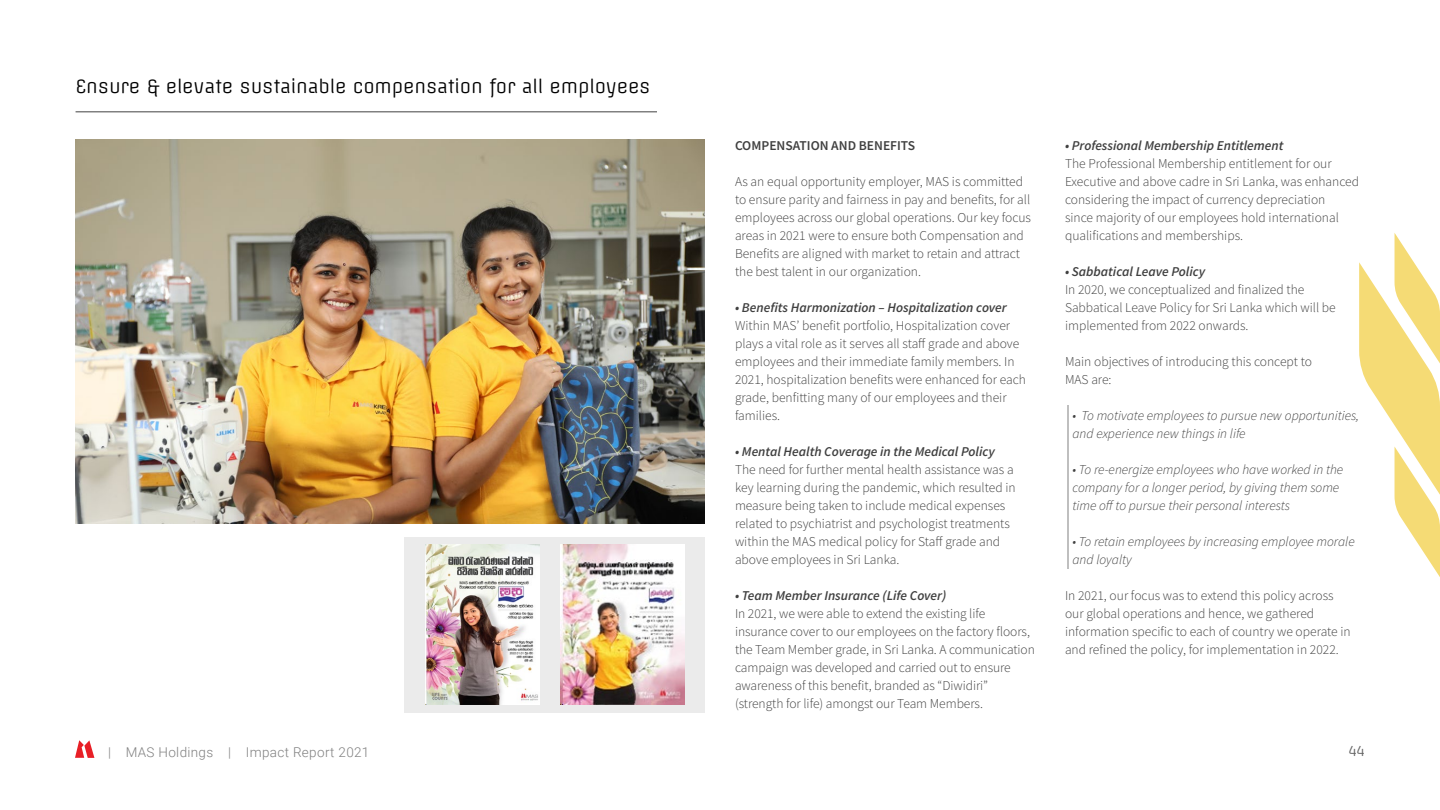
<style>
.page{position:relative;width:1440px;height:810px;background:#fff}
.page>*{position:absolute;margin:0;border:0;box-sizing:border-box;transform-origin:0 0}
.t1{font:18px "Offside";letter-spacing:-.01em;color:#000}
.t2{font:300 13.5px/18px "Source Sans Pro";color:#404040}
.t3{font:italic 300 13.5px/18px "Source Sans Pro";color:#404040}
.t4{font:italic 600 13.5px "Source Sans Pro";color:#404040}
.t5{font:300 13.5px "Roboto";letter-spacing:.025em;color:#808080}
.t6{font:600 13.5px "Source Sans Pro";color:#404040}
.t7{font:13.5px "Offside";color:#666}
</style>
<div class="page">
<svg style="left:75px;top:740px;width:19px;height:18px"></svg>
<div style="left:405px;top:537px;width:300px;height:175px;background:#ebebeb"></div>
<svg style="left:1359px;top:233px;width:81px;height:344px"></svg>
<img style="left:75px;top:140px;width:630px;height:384px">
<hr style="left:76px;top:111px;width:581px;height:1px;background:#808080">
<hr style="left:1068px;top:405px;width:1px;height:164px;background:#808080">
<img style="left:560px;top:545px;width:124px;height:160px">
<img style="left:426px;top:545px;width:113px;height:160px">
<h1 class="t1" style="left:76px;top:75px;width:577px">Ensure &amp; elevate sustainable compensation for all employees</h1>
<p class="t6" style="left:735px;top:136px;width:182px">COMPENSATION AND BENEFITS</p>
<p class="t2" style="left:735px;top:172px;width:298px">As an equal opportunity employer, MAS is committed to ensure parity and fairness in pay and benefits, for all employees across our global operations. Our key focus areas in 2021 were to ensure both Compensation and Benefits are aligned with market to retain and attract the best talent in our organization.</p>
<p class="t4" style="left:735px;top:298px;width:273px">• Benefits Harmonization – Hospitalization cover</p>
<p class="t2" style="left:735px;top:316px;width:292px">Within MAS’ benefit portfolio, Hospitalization cover plays a vital role as it serves all staff grade and above employees and their immediate family members. In 2021, hospitalization benefits were enhanced for each grade, benfitting many of our employees and their families.</p>
<p class="t4" style="left:735px;top:442px;width:261px">• Mental Health Coverage in the Medical Policy</p>
<p class="t2" style="left:735px;top:460px;width:282px">The need for further mental health assistance was a key learning during the pandemic, which resulted in measure being taken to include medical expenses related to psychiatrist and psychologist treatments within the MAS medical policy for Staff grade and above employees in Sri Lanka.</p>
<p class="t4" style="left:735px;top:586px;width:213px">• Team Member Insurance (Life Cover)</p>
<p class="t2" style="left:735px;top:604px;width:302px">In 2021, we were able to extend the existing life insurance cover to our employees on the factory floors, the Team Member grade, in Sri Lanka. A communication campaign was developed and carried out to ensure awareness of this benefit, branded as “Diwidiri” (strength for life) amongst our Team Members.</p>
<p class="t4" style="left:1065px;top:136px;width:220px">• Professional Membership Entitlement</p>
<p class="t2" style="left:1065px;top:154px;width:296px">The Professional Membership entitlement for our Executive and above cadre in Sri Lanka, was enhanced considering the impact of currency depreciation<br>since majority of our employees hold international qualifications and memberships.</p>
<p class="t4" style="left:1065px;top:262px;width:142px">• Sabbatical Leave Policy</p>
<p class="t2" style="left:1065px;top:280px;width:272px">In 2020, we conceptualized and finalized the<br>Sabbatical Leave Policy for Sri Lanka which will be implemented from 2022 onwards.</p>
<p class="t2" style="left:1065px;top:352px;width:249px">Main objectives of introducing this concept to<br>MAS are:</p>
<p class="t3" style="left:1073px;top:406px;width:288px">• To motivate employees to pursue new opportunities, and experience new things in life</p>
<p class="t3" style="left:1073px;top:460px;width:272px">• To re-energize employees who have worked in the company for a longer period, by giving them some time off to pursue their personal interests</p>
<p class="t3" style="left:1073px;top:532px;width:284px">• To retain employees by increasing employee morale and loyalty</p>
<p class="t2" style="left:1065px;top:586px;width:287px">In 2021, our focus was to extend this policy across our global operations and hence, we gathered information specific to each of country we operate in and refined the policy, for implementation in 2022.</p>
<p class="t5" style="left:108px;top:742px;width:263px">| MAS Holdings | Impact Report 2021</p>
<p class="t7" style="left:1349px;top:742px;width:18px">44</p>
</div>
